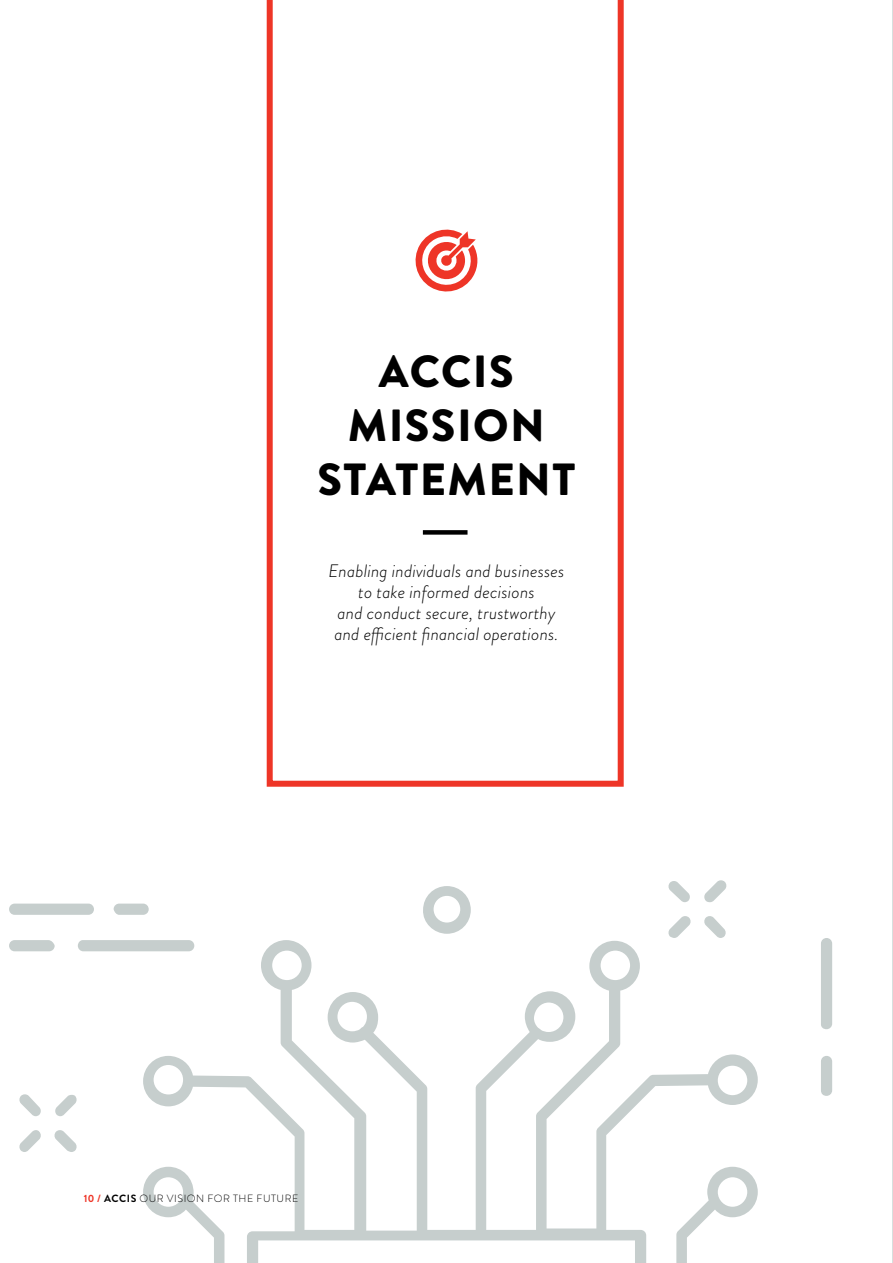
<style>
.page{position:relative;width:893px;height:1263px;background:#fff}
.page>*{position:absolute;margin:0;border:0;box-sizing:border-box;transform-origin:0 0}
.t1{font:900 45px "Brandon Grotesque";letter-spacing:.03em;color:#000}
.t2{font:italic 300 18px/21px "Brandon Grotesque";letter-spacing:.01em;color:#000;text-align:center}
.t3{font:300 10.5px "Brandon Grotesque";letter-spacing:.05em;color:#000}
.s1{font-weight:700;color:#ee3527}
.s2{font-weight:700}
</style>
<div class="page">
<svg style="left:892px;top:0;width:1px;height:1263px"></svg>
<svg style="left:267px;top:0;width:357px;height:787px"></svg>
<div style="left:423px;top:530px;width:44px;height:5px;background:#000"></div>
<svg style="left:19px;top:1094px;width:22px;height:22px"></svg>
<svg style="left:54px;top:1130px;width:23px;height:22px"></svg>
<svg style="left:19px;top:1130px;width:22px;height:22px"></svg>
<svg style="left:55px;top:1095px;width:22px;height:21px"></svg>
<svg style="left:668px;top:881px;width:22px;height:21px"></svg>
<svg style="left:704px;top:916px;width:22px;height:22px"></svg>
<svg style="left:668px;top:916px;width:23px;height:22px"></svg>
<svg style="left:704px;top:880px;width:23px;height:22px"></svg>
<div style="left:821px;top:938px;width:11px;height:91px;background:#c6cecd;border-radius:6px"></div>
<div style="left:821px;top:1056px;width:11px;height:40px;background:#c6cecd;border-radius:6px"></div>
<svg style="left:423px;top:886px;width:48px;height:48px"></svg>
<div style="left:78px;top:940px;width:116px;height:11px;background:#c6cecd;border-radius:6px"></div>
<svg style="left:9px;top:940px;width:46px;height:11px"></svg>
<div style="left:9px;top:903px;width:85px;height:12px;background:#c6cecd;border-radius:6px"></div>
<div style="left:114px;top:903px;width:35px;height:12px;background:#c6cecd;border-radius:6px"></div>
<svg style="left:143px;top:940px;width:615px;height:323px"></svg>
<svg style="left:676px;top:1167px;width:82px;height:96px"></svg>
<svg style="left:143px;top:1167px;width:81px;height:96px"></svg>
<svg style="left:411px;top:225px;width:68px;height:71px"></svg>
<h1 class="t1" style="left:379px;top:340px;width:28px">ACCIS</h1>
<h1 class="t1" style="left:348px;top:394px;width:198px">MISSION</h1>
<h1 class="t1" style="left:317px;top:448px;width:259px">STATEMENT</h1>
<p class="t2" style="left:329px;top:560px;width:237px">Enabling individuals and businesses to take informed decisions<br>and conduct secure, trustworthy and efficient financial operations.</p>
<p class="t3" style="left:84px;top:1191px;width:216px"><span class="s1">10 /</span> <span class="s2">ACCIS</span> OUR VISION FOR THE FUTURE</p>
</div>
